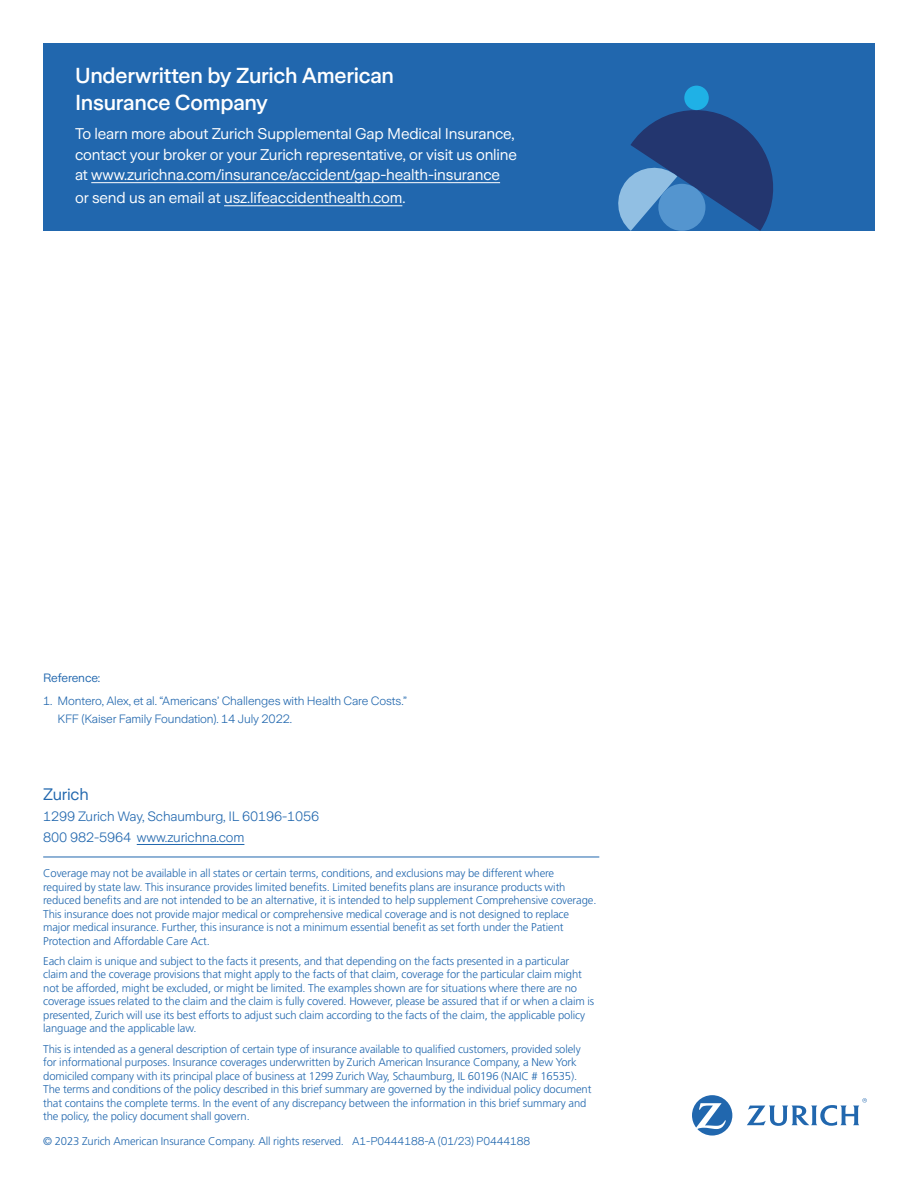
<style>
.page{position:relative;width:918px;height:1188px;background:#fff}
.page>*{position:absolute;margin:0;border:0;box-sizing:border-box;transform-origin:0 0}
.t1{font:500 21.6px/26.2px "Zurich Sans";letter-spacing:-.015em;color:#fff}
.t2{font:16.5px "Zurich Sans";letter-spacing:-.01em;color:#2167ae}
.t3{font:15.45px/20.9px "Zurich Sans";letter-spacing:-.01em;color:#fff}
.t4{font:300 13.5px/21px "Zurich Sans";letter-spacing:-.01em;color:#2167ae}
.t5{font:300 12px/18px "Zurich Sans";letter-spacing:-.01em;color:#2167ae}
.t6{font:12px "Zurich Sans";letter-spacing:-.01em;color:#2167ae}
.t7{font:300 11.25px/13.5px "Frutiger LT Std";letter-spacing:-.01em;color:#2167ae}
.s1{font-family:"Zurich Sans"}
</style>
<div class="page">
<div style="left:43px;top:43px;width:832px;height:188px;background:#2167ae"></div>
<svg style="left:618px;top:101px;width:155px;height:130px"></svg>
<div style="left:658px;top:184px;width:47px;height:47px;background:#5495cf;border-radius:50%"></div>
<div style="left:684px;top:86px;width:25px;height:24px;background:#1fb1e6;border-radius:50%"></div>
<hr style="left:137px;top:844px;width:107px;height:1px;background:#2167ae">
<hr style="left:43px;top:857px;width:556px;height:1px;background:#2167ae">
<svg style="left:692px;top:1095px;width:40px;height:41px"></svg>
<svg style="left:747px;top:1098px;width:120px;height:28px"></svg>
<hr style="left:91px;top:182px;width:409px;height:1px;background:#fff">
<hr style="left:224px;top:205px;width:178px;height:1px;background:#fff">
<h1 class="t1" style="left:75px;top:63px;width:321px">Underwritten by Zurich American<br>Insurance Company</h1>
<h3 class="t3" style="left:75px;top:123px;width:444px">To learn more about Zurich Supplemental Gap Medical Insurance, contact your broker or your Zurich representative, or visit us online at www.zurichna.com/insurance/accident/gap-health-insurance</h3>
<h3 class="t3" style="left:75px;top:188px;width:332px">or send us an email at usz.lifeaccidenthealth.com.</h3>
<p class="t6" style="left:43px;top:672px;width:59px">Reference:</p>
<p class="t5" style="left:57px;top:692px;width:351px;text-indent:-14px">1. Montero, Alex, et al. “Americans’ Challenges with Health Care Costs.”<br>KFF (Kaiser Family Foundation). 14 July 2022.</p>
<h2 class="t2" style="left:43px;top:786px;width:47px">Zurich</h2>
<p class="t4" style="left:43px;top:806px;width:278px">1299 Zurich Way, Schaumburg, IL 60196-1056<br>800 982-5964 www.zurichna.com</p>
<p class="t7" style="left:43px;top:867px;width:555px">Coverage may not be available in all states or certain terms, conditions, and exclusions may be different where<br>required by state law. This insurance provides limited benefits. Limited benefits plans are insurance products with reduced benefits and are not intended to be an alternative, it is intended to help supplement Comprehensive coverage.<br>This insurance does not provide major medical or comprehensive medical coverage and is not designed to replace major medical insurance. Further, this insurance is not a minimum essential benefit as set forth under the Patient Protection and Affordable Care Act.</p>
<p class="t7" style="left:43px;top:954px;width:552px">Each claim is unique and subject to the facts it presents, and that depending on the facts presented in a particular claim and the coverage provisions that might apply to the facts of that claim, coverage for the particular claim might not be afforded, might be excluded, or might be limited. The examples shown are for situations where there are no coverage issues related to the claim and the claim is fully covered. However, please be assured that if or when a claim is presented, Zurich will use its best efforts to adjust such claim according to the facts of the claim, the applicable policy language and the applicable law.</p>
<p class="t7" style="left:43px;top:1042px;width:550px">This is intended as a general description of certain type of insurance available to qualified customers, provided solely for informational purposes. Insurance coverages underwritten by Zurich American Insurance Company, a New York domiciled company with its principal place of business at 1299 Zurich Way, Schaumburg, IL 60196 (NAIC # 16535).<br>The terms and conditions of the policy described in this brief summary are governed by the individual policy document that contains the complete terms. In the event of any discrepancy between the information in this brief summary and the policy, the policy document shall govern.</p>
<p class="t7" style="left:43px;top:1134px;width:489px">© 2023 Zurich American Insurance Company. All rights reserved. <span class="s1">A1-P0444188-A (01/23) P0444188</span></p>
</div>
